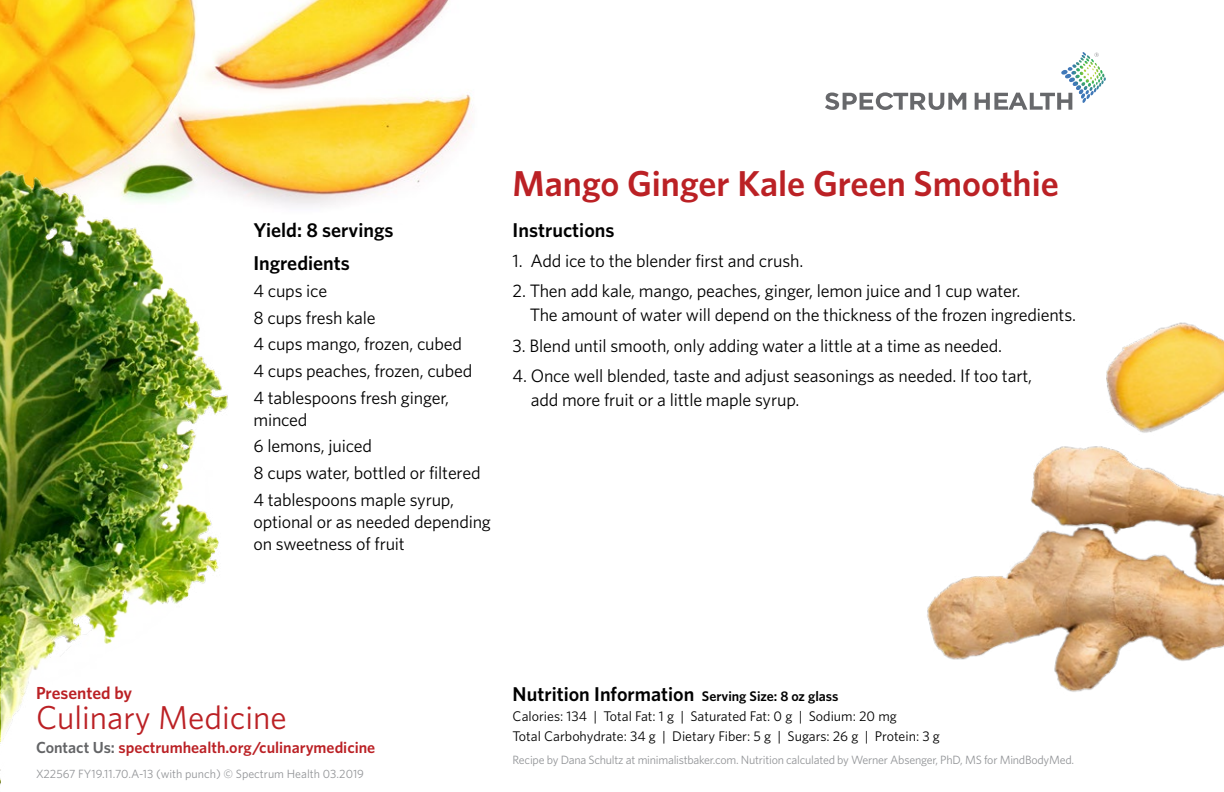
<style>
.page{position:relative;width:1224px;height:792px;background:#fff}
.page>*{position:absolute;margin:0;border:0;box-sizing:border-box;transform-origin:0 0}
.t1{font:600 36px "Whitney";color:#bb2125}
.t2{font:33.2px "Whitney";color:#bb2125}
.t3{font:600 20px/33px "Whitney";color:#000}
.t4{font:18px/26.6px "Whitney";letter-spacing:-.01em;color:#000}
.t5{font:600 17.4px "Whitney";color:#bb2125}
.t6{font:600 16px "Whitney";color:#bb2125}
.t7{font:14px/20px "Whitney";color:#000}
.t8{font:12px "Whitney";letter-spacing:-.02em;color:#939598}
.t9{font:12px "Whitney";color:#939598}
.s1{color:#636466}
.s2{font-size:14px}
</style>
<div class="page">
<img style="left:0;top:0;width:472px;height:206px">
<svg style="left:825px;top:92px;width:247px;height:18px"></svg>
<svg style="left:1061px;top:52px;width:40px;height:23px"></svg>
<img style="left:927px;top:322px;width:297px;height:370px">
<img style="left:0;top:140px;width:243px;height:645px">
<div style="left:1px;top:649px;width:442px;height:142px;background:#fff"></div>
<p class="t3" style="left:253px;top:213px;width:142px">Yield: 8 servings<br>Ingredients</p>
<p class="t4" style="left:253px;top:277px;width:220px">4 cups ice<br>8 cups fresh kale<br>4 cups mango, frozen, cubed<br>4 cups peaches, frozen, cubed<br>4 tablespoons fresh ginger,</p>
<p class="t4" style="left:253px;top:406px;width:229px">minced<br>6 lemons, juiced<br>8 cups water, bottled or filtered<br>4 tablespoons maple syrup,</p>
<p class="t4" style="left:253px;top:510px;width:239px;line-height:22px">optional or as needed depending on sweetness of fruit</p>
<h1 class="t1" style="left:513px;top:159px;width:548px">Mango Ginger Kale Green Smoothie</h1>
<p class="t3" style="left:513px;top:213px;width:103px">Instructions</p>
<p class="t4" style="left:513px;top:247px;width:292px">1. Add ice to the blender first and crush.</p>
<p class="t4" style="left:530px;top:279px;width:548px;line-height:24px;text-indent:-17px">2. Then add kale, mango, peaches, ginger, lemon juice and 1 cup water.<br>The amount of water will depend on the thickness of the frozen ingredients.</p>
<p class="t4" style="left:513px;top:332px;width:491px">3. Blend until smooth, only adding water a little at a time as needed.</p>
<p class="t4" style="left:531px;top:363px;width:503px;line-height:24px;text-indent:-18px">4. Once well blended, taste and adjust seasonings as needed. If too tart, add more fruit or a little maple syrup.</p>
<p class="t5" style="left:36px;top:682px;width:98px">Presented by</p>
<h2 class="t2" style="left:36px;top:696px;width:252px">Culinary Medicine</h2>
<p class="t6" style="left:36px;top:737px;width:341px"><span class="s1">Contact Us:</span> spectrumhealth.org/culinarymedicine</p>
<p class="t9" style="left:36px;top:765px;width:330px">X22567 FY19.11.70.A-13 (with punch) © Spectrum Health 03.2019</p>
<p class="t3" style="left:513px;top:677px;width:327px">Nutrition Information <span class="s2">Serving Size: 8 oz glass</span></p>
<p class="t7" style="left:513px;top:706px;width:429px">Calories: 134 | Total Fat: 1 g | Saturated Fat: 0 g | Sodium: 20 mg<br>Total Carbohydrate: 34 g | Dietary Fiber: 5 g | Sugars: 26 g | Protein: 3 g</p>
<p class="t8" style="left:513px;top:752px;width:563px">Recipe by Dana Schultz at minimalistbaker.com. Nutrition calculated by Werner Absenger, PhD, MS for MindBodyMed.</p>
</div>
